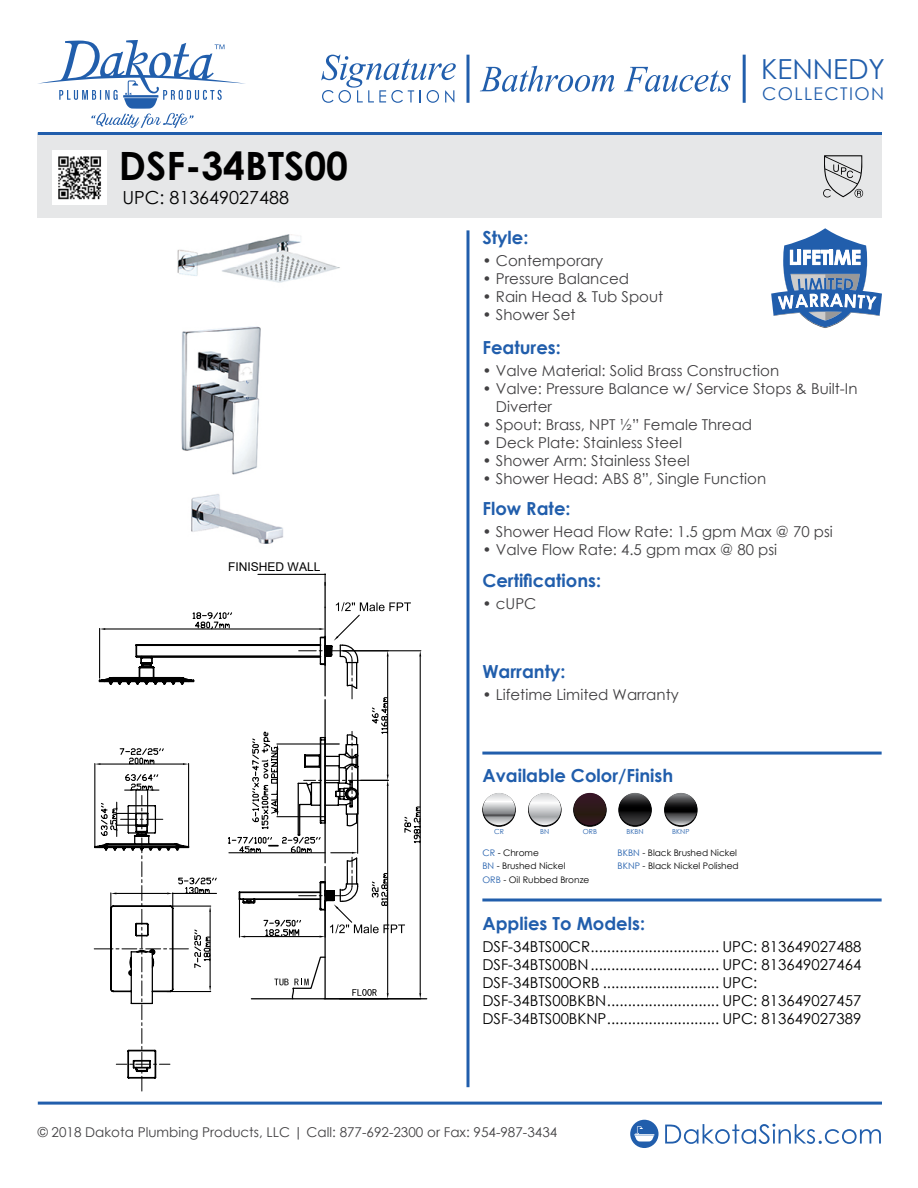
<style>
.page{position:relative;width:918px;height:1188px;background:#fff}
.page>*{position:absolute;margin:0;border:0;box-sizing:border-box;transform-origin:0 0}
.t1{font:700 39px "Century Gothic";color:#000}
.t2{font:27.6px "Century Gothic";color:#215eac}
.t3{font:700 18px "Century Gothic";color:#215eac}
.t4{font:18px "Century Gothic";color:#000}
.t5{font:17.55px "Century Gothic";letter-spacing:.08em;color:#215eac}
.t6{font:15px/18px "Century Gothic";color:#414042}
.t7{font:15px/18px "Century Gothic";color:#000}
.t8{font:13.5px "Century Gothic";color:#414042}
.t9{font:12px "Arial";color:#000101}
.t10{font:9px/13.5px "Century Gothic";color:#000}
.t11{font:6.9px "Century Gothic";color:#215eac}
.s1{color:#215eac}
</style>
<div class="page">
<svg style="left:38px;top:40px;width:207px;height:88px"></svg>
<svg style="left:665px;top:1124px;width:216px;height:20px"></svg>
<svg style="left:630px;top:1120px;width:29px;height:28px"></svg>
<div style="left:38px;top:134px;width:844px;height:84px;background:#e6e7e8"></div>
<svg style="left:466px;top:55px;width:4px;height:48px"></svg>
<hr style="left:743px;top:55px;width:3px;height:48px;background:#215eac">
<svg style="left:321px;top:55px;width:135px;height:48px"></svg>
<hr style="left:38px;top:132px;width:844px;height:3px;background:#215eac">
<hr style="left:38px;top:1102px;width:844px;height:3px;background:#215eac">
<svg style="left:466px;top:230px;width:4px;height:857px;background:#5886c0"></svg>
<svg style="left:480px;top:66px;width:135px;height:26px"></svg>
<svg style="left:624px;top:67px;width:107px;height:25px"></svg>
<svg style="left:823px;top:155px;width:40px;height:43px"></svg>
<img style="left:177px;top:234px;width:163px;height:310px">
<svg style="left:482px;top:898px;width:400px;height:4px;background:#5886c0"></svg>
<hr style="left:482px;top:752px;width:400px;height:3px;background:#215eac">
<svg style="left:771px;top:228px;width:111px;height:100px"></svg>
<img style="left:53px;top:150px;width:54px;height:54px">
<svg style="left:574px;top:794px;width:32px;height:32px"></svg>
<div style="left:573px;top:793px;width:34px;height:34px;border:1px solid #000;border-radius:50%"></div>
<div style="left:574px;top:793px;width:32px;height:32px;background:#2f191b;border-radius:16px"></div>
<svg style="left:483px;top:794px;width:32px;height:32px"></svg>
<div style="left:482px;top:793px;width:34px;height:34px;border:1px solid #000;border-radius:50%"></div>
<svg style="left:483px;top:793px;width:32px;height:32px"></svg>
<svg style="left:529px;top:794px;width:32px;height:32px"></svg>
<div style="left:528px;top:793px;width:33px;height:34px;border:1px solid #000;border-radius:50%"></div>
<svg style="left:529px;top:793px;width:32px;height:32px"></svg>
<svg style="left:619px;top:794px;width:32px;height:32px"></svg>
<div style="left:618px;top:793px;width:34px;height:34px;border:1px solid #000;border-radius:50%"></div>
<svg style="left:619px;top:793px;width:32px;height:32px"></svg>
<svg style="left:665px;top:794px;width:32px;height:32px"></svg>
<div style="left:664px;top:793px;width:33px;height:34px;border:1px solid #000;border-radius:50%"></div>
<svg style="left:665px;top:793px;width:32px;height:32px"></svg>
<hr style="left:324px;top:582px;width:2px;height:114px;background:#000">
<hr style="left:251px;top:998px;width:176px;height:1px;background:#000">
<hr style="left:258px;top:574px;width:67px;height:1px;background:#000">
<svg style="left:94px;top:602px;width:327px;height:489px"></svg>
<h1 class="t1" style="left:119px;top:136px;width:231px">DSF-34BTS00</h1>
<p class="t4" style="left:122px;top:185px;width:168px">UPC: 813649027488</p>
<p class="t9" style="left:228px;top:559px;width:94px">FINISHED WALL</p>
<p class="t3" style="left:482px;top:224px;width:48px">Style:</p>
<p class="t6" style="left:482px;top:251px;width:122px">• Contemporary</p>
<p class="t6" style="left:482px;top:269px;width:148px">• Pressure Balanced</p>
<p class="t6" style="left:482px;top:287px;width:182px">• Rain Head &amp; Tub Spout</p>
<p class="t6" style="left:482px;top:305px;width:95px">• Shower Set</p>
<p class="t3" style="left:482px;top:334px;width:80px">Features:</p>
<h2 class="t2" style="left:761px;top:49px;width:125px">KENNEDY</h2>
<p class="t5" style="left:762px;top:81px;width:123px">COLLECTION</p>
<p class="t6" style="left:482px;top:362px;width:298px">• Valve Material: Solid Brass Construction</p>
<p class="t6" style="left:496px;top:380px;width:363px;text-indent:-14px">• Valve: Pressure Balance w/ Service Stops &amp; Built-In<br>Diverter</p>
<p class="t6" style="left:482px;top:416px;width:271px">• Spout: Brass, NPT ½” Female Thread</p>
<p class="t6" style="left:482px;top:434px;width:201px">• Deck Plate: Stainless Steel</p>
<p class="t6" style="left:482px;top:452px;width:209px">• Shower Arm: Stainless Steel</p>
<p class="t6" style="left:482px;top:470px;width:285px">• Shower Head: ABS 8”, Single Function</p>
<p class="t3" style="left:482px;top:495px;width:90px">Flow Rate:</p>
<p class="t6" style="left:482px;top:523px;width:352px">• Shower Head Flow Rate: 1.5 gpm Max @ 70 psi</p>
<p class="t6" style="left:482px;top:541px;width:296px">• Valve Flow Rate: 4.5 gpm max @ 80 psi</p>
<p class="t3" style="left:482px;top:567px;width:120px">Certifications:</p>
<p class="t6" style="left:482px;top:595px;width:56px">• cUPC</p>
<p class="t3" style="left:482px;top:658px;width:85px">Warranty:</p>
<p class="t6" style="left:482px;top:685px;width:198px">• Lifetime Limited Warranty</p>
<p class="t3" style="left:482px;top:762px;width:192px">Available Color/Finish</p>
<p class="t11" style="left:494px;top:827px;width:11px">CR</p>
<p class="t11" style="left:540px;top:827px;width:11px">BN</p>
<p class="t10" style="left:482px;top:846px;width:108px"><span class="s1">CR</span> - Chrome<br><span class="s1">BN</span> - Brushed Nickel<br><span class="s1">ORB</span> - Oil Rubbed Bronze</p>
<p class="t10" style="left:618px;top:846px;width:123px"><span class="s1">BKBN</span> - Black Brushed Nickel<br><span class="s1">BKNP</span> - Black Nickel Polished</p>
<p class="t11" style="left:583px;top:827px;width:16px">ORB</p>
<p class="t11" style="left:626px;top:827px;width:19px">BKBN</p>
<p class="t11" style="left:672px;top:827px;width:19px">BKNP</p>
<p class="t3" style="left:482px;top:909px;width:164px">Applies To Models:</p>
<p class="t7" style="left:482px;top:937px;width:380px">DSF-34BTS00CR............................... UPC: 813649027488<br>DSF-34BTS00BN............................... UPC: 813649027464<br>DSF-34BTS00ORB ............................ UPC:<br>DSF-34BTS00BKBN........................... UPC: 813649027457<br>DSF-34BTS00BKNP........................... UPC: 813649027389</p>
<p class="t8" style="left:38px;top:1122px;width:521px">© 2018 Dakota Plumbing Products, LLC | Call: 877-692-2300 or Fax: 954-987-3434</p>
</div>
